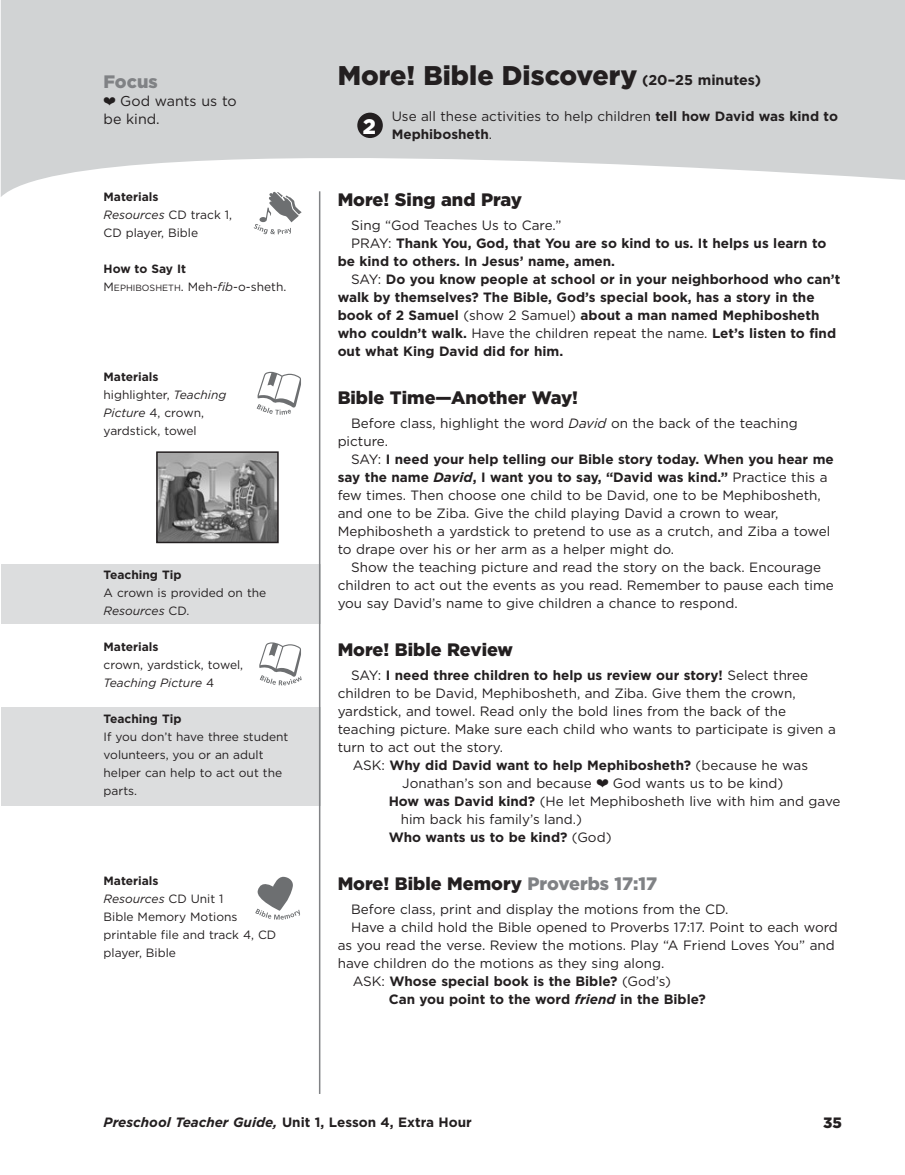
<style>
.page{position:relative;width:905px;height:1175px;background:#fff}
.page>*{position:absolute;margin:0;border:0;box-sizing:border-box;transform-origin:0 0}
.t1{font:900 27px "Gotham";color:#231f20}
.t2{font:900 21px "Gotham";color:#fff}
.t3{font:900 18px "Gotham";color:#231f20}
.t4{font:900 18px "Gotham";color:#808285}
.t5{font:900 15px "Gotham";color:#231f20}
.t6{font:14.25px/18px "Gotham";color:#231f20}
.t7{font:13.5px/18px "Gotham";color:#231f20}
.t8{font:700 13.5px "Gotham";color:#231f20}
.t9{font:12px/18px "Gotham";color:#231f20}
.t10{font:700 12px "Gotham";color:#231f20}
.s1{font-weight:700}
.s2{font-style:italic}
.s3{font-style:inherit}
.s4{font-size:9px}
.s5{font-weight:700;font-size:14.25px}
.s6{font-weight:400}
.s7{font-weight:700;font-style:italic}
.s8{color:#808285}
</style>
<div class="page">
<svg style="left:1px;top:0;width:903px;height:197px;fill:#d1d3d4"></svg>
<div style="left:1px;top:707px;width:319px;height:99px;background:#dcddde"></div>
<div style="left:1px;top:564px;width:319px;height:59px;background:#dcddde"></div>
<hr style="left:319px;top:191px;width:1px;height:903px;background:#808285">
<div style="left:357px;top:113px;width:26px;height:25px;background:#231f20;border-radius:50%"></div>
<svg style="left:254px;top:191px;width:48px;height:43px"></svg>
<svg style="left:256px;top:372px;width:45px;height:43px"></svg>
<svg style="left:259px;top:642px;width:42px;height:43px"></svg>
<svg style="left:255px;top:876px;width:45px;height:43px"></svg>
<img style="left:159px;top:454px;width:117px;height:86px">
<div style="left:156px;top:451px;width:123px;height:92px;border:2px solid #231f20"></div>
<svg style="left:104px;top:97px;width:11px;height:8px"></svg>
<h3 class="t4" style="left:104px;top:69px;width:56px">Focus</h3>
<p class="t6" style="left:104px;top:92px;width:135px;text-indent:17px">God wants us to be kind.</p>
<p class="t9" style="left:104px;top:187px;width:130px"><span class="s1">Materials<br></span><span class="s2">Resources</span> CD track 1,<br>CD player, Bible</p>
<p class="t9" style="left:104px;top:259px;width:184px"><span class="s1">How to Say It<br></span><span class="s3">M</span><span class="s4">EPHIBOSHETH</span><span class="s3">.</span> Meh-<span class="s2">fib</span>-o-sheth.</p>
<p class="t9" style="left:104px;top:367px;width:124px"><span class="s1">Materials </span>highlighter, <span class="s2">Teaching<br>Picture</span> 4, crown, yardstick, towel</p>
<p class="t10" style="left:104px;top:567px;width:79px">Teaching Tip</p>
<p class="t9" style="left:104px;top:583px;width:164px">A crown is provided on the<br><span class="s2">Resources</span> CD.</p>
<p class="t10" style="left:104px;top:639px;width:57px">Materials</p>
<p class="t9" style="left:104px;top:655px;width:141px">crown, yardstick, towel,<br><span class="s2">Teaching Picture</span> 4</p>
<p class="t10" style="left:104px;top:711px;width:79px">Teaching Tip</p>
<p class="t9" style="left:104px;top:727px;width:186px">If you don’t have three student volunteers, you or an adult helper can help to act out the parts.</p>
<p class="t9" style="left:104px;top:871px;width:174px"><span class="s1">Materials<br></span><span class="s2">Resources</span> CD Unit 1<br>Bible Memory Motions printable file and track 4, CD player, Bible</p>
<h1 class="t1" style="left:338px;top:56px;width:425px">More! Bible Discovery <span class="s5">(20–25 minutes)</span></h1>
<p class="t7" style="left:392px;top:107px;width:448px">Use all these activities to help children <span class="s1">tell how David was kind to<br>Mephibosheth</span>.</p>
<h2 class="t2" style="left:363px;top:112px;width:15px">2</h2>
<h3 class="t3" style="left:338px;top:187px;width:186px">More! Sing and Pray</h3>
<p class="t7" style="left:351px;top:216px;width:212px">Sing “God Teaches Us to Care.”</p>
<p class="t8" style="left:351px;top:234px;width:477px"><span class="s6">PRAY:</span> Thank You, God, that You are so kind to us. It helps us learn to</p>
<p class="t8" style="left:338px;top:252px;width:279px">be kind to others. In Jesus’ name, amen.</p>
<p class="t8" style="left:351px;top:270px;width:490px"><span class="s6">SAY:</span> Do you know people at school or in your neighborhood who can’t</p>
<p class="t8" style="left:338px;top:288px;width:478px">walk by themselves? The Bible, God’s special book, has a story in the</p>
<p class="t8" style="left:338px;top:306px;width:483px">book of 2 Samuel <span class="s6">(show 2 Samuel)</span> about a man named Mephibosheth</p>
<p class="t8" style="left:338px;top:324px;width:500px">who couldn’t walk. <span class="s6">Have the children repeat the name.</span> Let’s listen to find</p>
<p class="t8" style="left:338px;top:342px;width:227px">out what King David did for him.</p>
<h3 class="t3" style="left:338px;top:385px;width:242px">Bible Time—Another Way!</h3>
<p class="t7" style="left:338px;top:414px;width:461px;text-indent:14px">Before class, highlight the word <span class="s2">David</span> on the back of the teaching picture.</p>
<p class="t7" style="left:338px;top:450px;width:497px;text-indent:14px">SAY: <span class="s1">I need your help telling our Bible story today. When you hear me say the name</span> <span class="s7">David</span><span class="s1">, I want you to say, “David was kind.”</span> Practice this a few times. Then choose one child to be David, one to be Mephibosheth, and one to be Ziba. Give the child playing David a crown to wear, Mephibosheth a yardstick to pretend to use as a crutch, and Ziba a towel to drape over his or her arm as a helper might do.</p>
<p class="t7" style="left:338px;top:558px;width:497px;text-indent:14px">Show the teaching picture and read the story on the back. Encourage children to act out the events as you read. Remember to pause each time you say David’s name to give children a chance to respond.</p>
<h3 class="t3" style="left:338px;top:637px;width:177px">More! Bible Review</h3>
<p class="t8" style="left:351px;top:666px;width:458px"><span class="s6">SAY:</span> I need three children to help us review our story! <span class="s6">Select three</span></p>
<p class="t7" style="left:338px;top:684px;width:459px">children to be David, Mephibosheth, and Ziba. Give them the crown,</p>
<p class="t7" style="left:338px;top:702px;width:450px">yardstick, and towel. Read only the bold lines from the back of the</p>
<p class="t7" style="left:338px;top:720px;width:499px">teaching picture. Make sure each child who wants to participate is given a</p>
<p class="t7" style="left:338px;top:738px;width:167px">turn to act out the story.</p>
<p class="t8" style="left:352px;top:756px;width:457px"><span class="s6">ASK:</span> Why did David want to help Mephibosheth? <span class="s6">(because he was</span></p>
<p class="t7" style="left:402px;top:774px;width:191px">Jonathan’s son and because</p>
<p class="t7" style="left:612px;top:774px;width:172px">God wants us to be kind)</p>
<p class="t7" style="left:389px;top:792px;width:453px"><span class="s1">How was David kind?</span> (He let Mephibosheth live with him and gave</p>
<p class="t7" style="left:401px;top:810px;width:183px">him back his family’s land.)</p>
<p class="t8" style="left:389px;top:828px;width:224px">Who wants us to be kind? <span class="s6">(God)</span></p>
<h3 class="t3" style="left:338px;top:871px;width:321px">More! Bible Memory <span class="s8">Proverbs 17:17</span></h3>
<p class="t7" style="left:351px;top:900px;width:379px">Before class, print and display the motions from the CD.</p>
<p class="t7" style="left:351px;top:918px;width:488px">Have a child hold the Bible opened to Proverbs 17:17. Point to each word</p>
<p class="t7" style="left:338px;top:936px;width:498px">as you read the verse. Review the motions. Play “A Friend Loves You” and</p>
<p class="t7" style="left:338px;top:954px;width:328px">have children do the motions as they sing along.</p>
<p class="t8" style="left:352px;top:972px;width:320px"><span class="s6">ASK:</span> Whose special book is the Bible? <span class="s6">(God’s)</span></p>
<p class="t8" style="left:389px;top:990px;width:319px">Can you point to the word <span class="s2">friend</span> in the Bible?</p>
<p class="t8" style="left:104px;top:1113px;width:370px"><span class="s2">Preschool Teacher Guide,</span> Unit 1, Lesson 4, Extra Hour</p>
<p class="t5" style="left:823px;top:1112px;width:20px">35</p>
</div>
